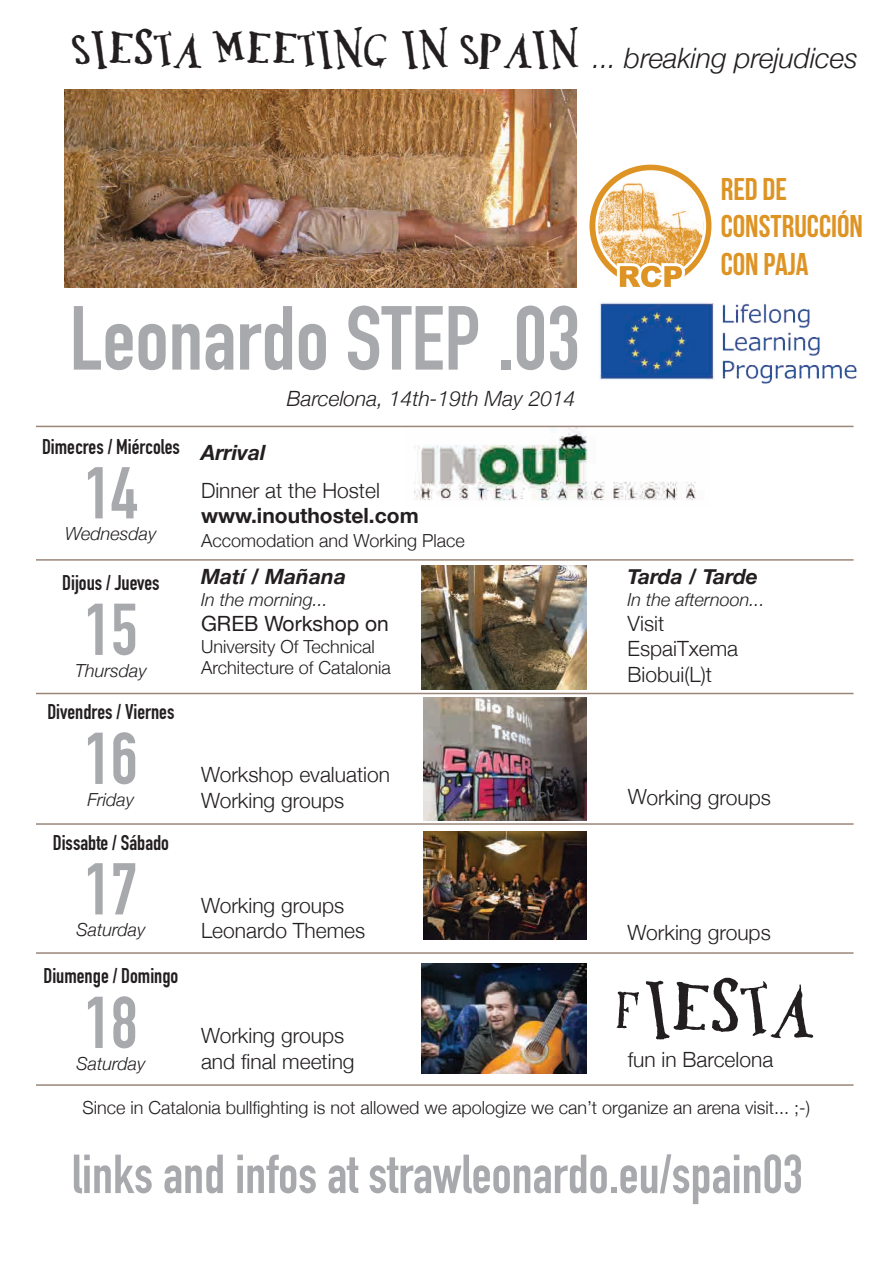
<style>
.page{position:relative;width:893px;height:1263px;background:#fff}
.page>*{position:absolute;margin:0;border:0;box-sizing:border-box;transform-origin:0 0}
.t1{font:89.25px "DIN Engschrift Alternate";color:#a8a9ad}
.t2{font:72px "DIN Engschrift Alternate";color:#a8a9ad}
.t3{font:66.3px "Da Da Antiquerist";color:#231f20}
.t4{font:54px "DIN Engschrift Alternate";color:#a8a9ad}
.t5{font:31.5px/37.8px "Bebas Neue";color:#de9425}
.t6{font:italic 300 28.05px "Helvetica Neue";color:#231f20}
.t7{font:300 21px/25.2px "Helvetica Neue";color:#231f20}
.t8{font:21px "DIN Engschrift Alternate";color:#231f20}
.t9{font:italic 700 21px "Helvetica Neue";color:#231f20}
.t10{font:italic 300 21px "Helvetica Neue";color:#231f20}
.t11{font:700 21px "Helvetica Neue";color:#231f20}
.t12{font:21px "Helvetica Neue";color:#231f20}
.t13{font:300 18px/21.6px "Helvetica Neue";color:#231f20}
.t14{font:italic 300 18px "Helvetica Neue";color:#231f20}
</style>
<div class="page">
<svg style="left:589px;top:165px;width:122px;height:123px"></svg>
<img style="left:599px;top:302px;width:258px;height:82px">
<img style="left:414px;top:428px;width:282px;height:73px">
<hr style="left:36px;top:559px;width:818px;height:2px;background:#9b8679">
<hr style="left:36px;top:426px;width:818px;height:1px;background:#9b8679">
<hr style="left:36px;top:693px;width:818px;height:1px;background:#9b8679">
<hr style="left:36px;top:823px;width:818px;height:2px;background:#9b8679">
<hr style="left:36px;top:952px;width:818px;height:2px;background:#9b8679">
<hr style="left:36px;top:1084px;width:818px;height:2px;background:#9b8679">
<img style="left:422px;top:565px;width:164px;height:124px">
<img style="left:423px;top:697px;width:163px;height:123px">
<img style="left:424px;top:831px;width:162px;height:109px">
<img style="left:422px;top:964px;width:164px;height:109px">
<img style="left:64px;top:90px;width:513px;height:197px">
<h3 class="t6" style="left:73px;top:42px;width:787px"><sup>SIESTA</sup> <sup>MEETING</sup> <sup>IN</sup> <sup>SPAIN</sup> ... breaking prejudices</h3>
<h1 class="t1" style="left:70px;top:286px;width:512px">Leonardo STEP .03</h1>
<p class="t10" style="left:287px;top:386px;width:290px">Barcelona, 14th-19th May 2014</p>
<h3 class="t5" style="left:721px;top:169px;width:144px">RED DE<br>CONSTRUCCIÓN<br>CON PAJA</h3>
<p class="t8" style="left:42px;top:434px;width:139px">Dimecres / Miércoles</p>
<h2 class="t2" style="left:84px;top:451px;width:55px">14</h2>
<p class="t14" style="left:65px;top:523px;width:93px">Wednesday</p>
<p class="t8" style="left:62px;top:571px;width:99px">Dijous / Jueves</p>
<h2 class="t2" style="left:84px;top:587px;width:55px">15</h2>
<p class="t14" style="left:75px;top:659px;width:73px">Thursday</p>
<p class="t8" style="left:47px;top:700px;width:129px">Divendres / Viernes</p>
<h2 class="t2" style="left:84px;top:716px;width:55px">16</h2>
<p class="t14" style="left:88px;top:788px;width:48px">Friday</p>
<p class="t8" style="left:53px;top:830px;width:118px">Dissabte / Sábado</p>
<h2 class="t2" style="left:84px;top:847px;width:55px">17</h2>
<p class="t14" style="left:76px;top:919px;width:71px">Saturday</p>
<p class="t8" style="left:43px;top:964px;width:136px">Diumenge / Domingo</p>
<h2 class="t2" style="left:84px;top:980px;width:55px">18</h2>
<p class="t14" style="left:76px;top:1052px;width:71px">Saturday</p>
<p class="t9" style="left:201px;top:439px;width:66px">Arrival</p>
<p class="t7" style="left:201px;top:477px;width:180px">Dinner at the Hostel</p>
<p class="t11" style="left:201px;top:502px;width:219px">www.inouthostel.com</p>
<p class="t13" style="left:201px;top:529px;width:265px">Accomodation and Working Place</p>
<p class="t9" style="left:628px;top:564px;width:132px">Tarda / Tarde</p>
<p class="t14" style="left:628px;top:589px;width:139px">In the afternoon...</p>
<p class="t7" style="left:628px;top:611px;width:112px">Visit<br>EspaiTxema<br>Biobui(L)t</p>
<p class="t9" style="left:201px;top:564px;width:147px">Matí / Mañana</p>
<p class="t14" style="left:201px;top:589px;width:128px">In the morning...</p>
<p class="t12" style="left:201px;top:611px;width:189px">GREB Workshop on</p>
<p class="t13" style="left:201px;top:635px;width:191px">University Of Technical<br>Architecture of Catalonia</p>
<p class="t7" style="left:201px;top:762px;width:191px">Workshop evaluation<br>Working groups</p>
<p class="t7" style="left:628px;top:784px;width:145px">Working groups</p>
<p class="t7" style="left:201px;top:892px;width:166px">Working groups<br>Leonardo Themes</p>
<p class="t7" style="left:628px;top:919px;width:145px">Working groups</p>
<h3 class="t3" style="left:612px;top:969px;width:202px">FIESTA</h3>
<p class="t7" style="left:201px;top:1023px;width:155px">Working groups and final meeting</p>
<p class="t13" style="left:82px;top:1096px;width:729px">Since in Catalonia bullfighting is not allowed we apologize we can’t organize an arena visit... ;-)</p>
<h3 class="t4" style="left:72px;top:1142px;width:732px">links and infos at strawleonardo.eu/spain03</h3>
<p class="t7" style="left:628px;top:1047px;width:147px">fun in Barcelona</p>
</div>
